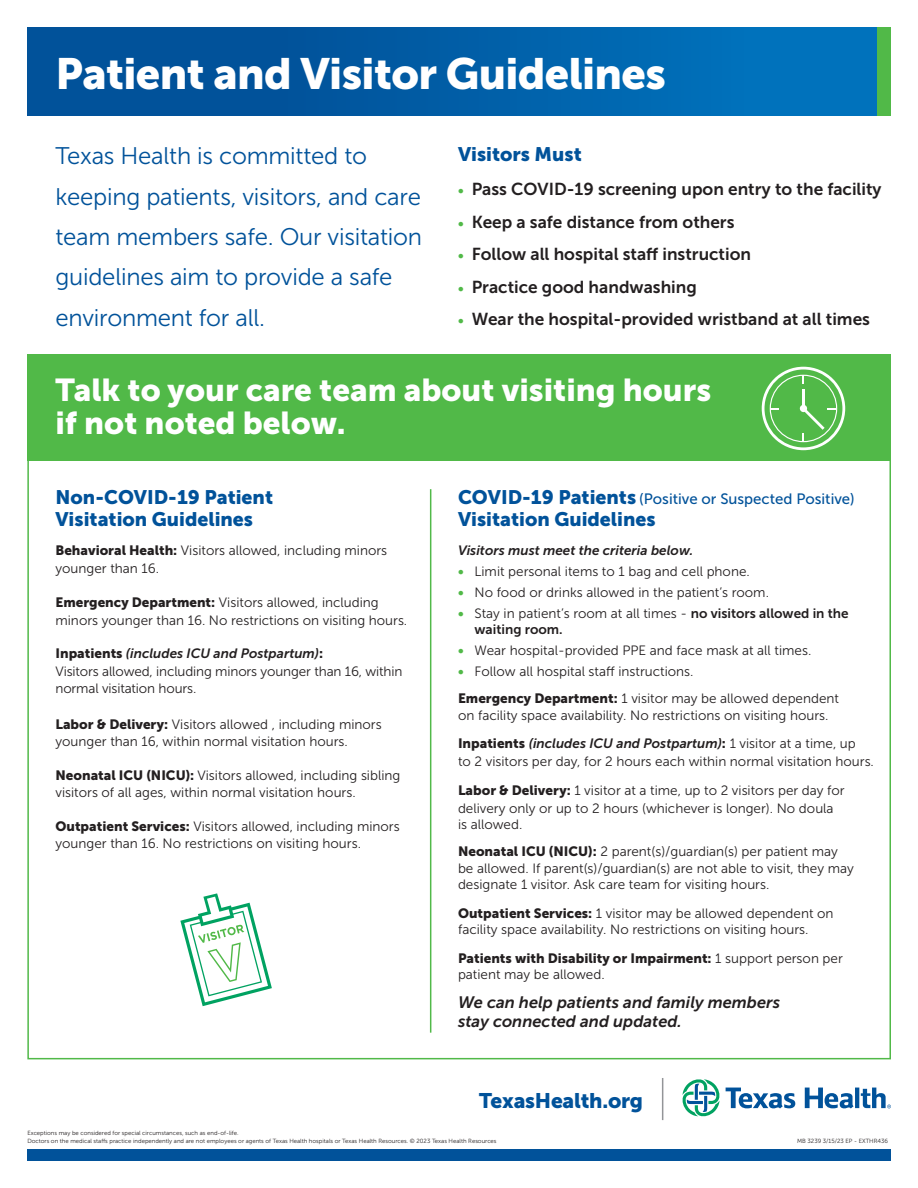
<style>
.page{position:relative;width:918px;height:1188px;background:#fff}
.page>*{position:absolute;margin:0;border:0;box-sizing:border-box;transform-origin:0 0}
.t1{font:43.5px "Museo Sans 900";letter-spacing:-.015em;color:#fff}
.t2{font:31.5px/33px "Museo Sans 900";color:#fff}
.t3{font:24px/40.3px "Museo Sans 300";letter-spacing:-.01em;color:#01529a}
.t4{font:21px "Museo Sans 900";letter-spacing:-.01em;color:#01529a}
.t5{font:19.5px "Museo Sans 900";color:#01529a}
.t6{font:17.25px "Museo Sans 700";color:#231f20}
.t7{font:italic 16.5px "Museo Sans 700";color:#231f20}
.t8{font:15px "Museo Sans 500";color:#01529a}
.t9{font:13.5px/17.2px "Museo Sans 300";color:#231f20}
.t10{font:italic 13.5px "Museo Sans 700";color:#231f20}
.t11{font:13.5px "Museo Sans 700";color:#231f20}
.t12{font:6px "Museo Sans 300";color:#231f20}
.s1{font-size:13.5px;color:#51b948}
.s2{font-family:"Museo Sans 900"}
.s3{font-family:"Museo Sans 900";font-style:normal}
.s4{font-family:"Museo Sans 900";font-size:19.5px}
.s5{font-family:"Museo Sans 700";color:#51b948}
.s6{font-family:"Museo Sans 700"}
.s7{font-family:"Museo Sans 300";font-style:normal}
</style>
<div class="page">
<div style="left:27px;top:1149px;width:864px;height:12px;background:#01529a"></div>
<svg style="left:805px;top:1088px;width:49px;height:20px"></svg>
<hr style="left:855px;top:1088px;width:4px;height:20px;background:#01529a">
<svg style="left:861px;top:1088px;width:30px;height:20px"></svg>
<svg style="left:682px;top:1079px;width:113px;height:38px"></svg>
<hr style="left:662px;top:1078px;width:1px;height:42px;background:#939598">
<div style="left:27px;top:27px;width:851px;height:89px;background:linear-gradient(to right,#014a92,#0074be)"></div>
<div style="left:27px;top:354px;width:864px;height:106px;background:#51b948"></div>
<svg style="left:762px;top:367px;width:83px;height:83px"></svg>
<div style="left:878px;top:27px;width:13px;height:89px;background:#51b948"></div>
<hr style="left:430px;top:489px;width:1px;height:544px;background:#51b948">
<svg style="left:180px;top:893px;width:92px;height:113px"></svg>
<p class="t1" style="left:56px;top:49px;width:612px">Patient and Visitor Guidelines</p>
<p class="t3" style="left:56px;top:136px;width:368px">Texas Health is committed to keeping patients, visitors, and care team members safe. Our visitation guidelines aim to provide a safe environment for all.</p>
<p class="t5" style="left:458px;top:143px;width:125px">Visitors Must</p>
<p class="t6" style="left:458px;top:180px;width:425px"><span class="s1">•</span> Pass COVID-19 screening upon entry to the facility</p>
<p class="t6" style="left:458px;top:212px;width:278px"><span class="s1">•</span> Keep a safe distance from others</p>
<p class="t6" style="left:458px;top:245px;width:295px"><span class="s1">•</span> Follow all hospital staff instruction</p>
<p class="t6" style="left:458px;top:277px;width:240px"><span class="s1">•</span> Practice good handwashing</p>
<p class="t6" style="left:458px;top:310px;width:414px"><span class="s1">•</span> Wear the hospital-provided wristband at all times</p>
<p class="t2" style="left:56px;top:374px;width:657px">Talk to your care team about visiting hours if not noted below.</p>
<p class="t5" style="left:56px;top:486px;width:219px">Non-COVID-19 Patient</p>
<p class="t5" style="left:56px;top:508px;width:199px">Visitation Guidelines</p>
<p class="t9" style="left:56px;top:541px;width:333px;line-height:18px"><span class="s2">Behavioral Health:</span> Visitors allowed, including minors younger than 16.</p>
<p class="t9" style="left:56px;top:593px;width:353px;line-height:18px"><span class="s2">Emergency Department:</span> Visitors allowed, including minors younger than 16. No restrictions on visiting hours.</p>
<p class="t10" style="left:56px;top:646px;width:269px"><span class="s3">Inpatients</span> (includes ICU and Postpartum)<span class="s3">:</span></p>
<p class="t9" style="left:56px;top:662px;width:348px">Visitors allowed, including minors younger than 16, within normal visitation hours.</p>
<p class="t9" style="left:56px;top:716px;width:328px"><span class="s2">Labor &amp; Delivery:</span> Visitors allowed , including minors younger than 16, within normal visitation hours.</p>
<p class="t9" style="left:56px;top:767px;width:346px"><span class="s2">Neonatal ICU (NICU):</span> Visitors allowed, including sibling visitors of all ages, within normal visitation hours.</p>
<p class="t9" style="left:56px;top:818px;width:346px"><span class="s2">Outpatient Services:</span> Visitors allowed, including minors younger than 16. No restrictions on visiting hours.</p>
<p class="t8" style="left:458px;top:490px;width:398px"><span class="s4">COVID-19 Patients</span> (Positive or Suspected Positive)</p>
<p class="t5" style="left:458px;top:508px;width:199px">Visitation Guidelines</p>
<p class="t10" style="left:458px;top:543px;width:237px">Visitors must meet the criteria below.</p>
<p class="t9" style="left:458px;top:563px;width:293px"><span class="s5">•</span> Limit personal items to 1 bag and cell phone.</p>
<p class="t9" style="left:458px;top:584px;width:312px"><span class="s5">•</span> No food or drinks allowed in the patient’s room.</p>
<p class="t9" style="left:458px;top:605px;width:392px"><span class="s5">•</span> Stay in patient’s room at all times - <span class="s6">no visitors allowed in the</span></p>
<p class="t11" style="left:475px;top:622px;width:90px">waiting room.</p>
<p class="t9" style="left:458px;top:642px;width:355px"><span class="s5">•</span> Wear hospital-provided PPE and face mask at all times.</p>
<p class="t9" style="left:458px;top:663px;width:237px"><span class="s5">•</span> Follow all hospital staff instructions.</p>
<p class="t9" style="left:458px;top:690px;width:383px"><span class="s2">Emergency Department:</span> 1 visitor may be allowed dependent</p>
<p class="t9" style="left:458px;top:707px;width:372px">on facility space availability. No restrictions on visiting hours.</p>
<p class="t10" style="left:458px;top:736px;width:399px"><span class="s3">Inpatients</span> (includes ICU and Postpartum)<span class="s3">:</span> <span class="s7">1 visitor at a time, up</span></p>
<p class="t9" style="left:458px;top:753px;width:417px">to 2 visitors per day, for 2 hours each within normal visitation hours.</p>
<p class="t9" style="left:458px;top:781px;width:388px;line-height:18px"><span class="s2">Labor &amp; Delivery:</span> 1 visitor at a time, up to 2 visitors per day for delivery only or up to 2 hours (whichever is longer). No doula</p>
<p class="t9" style="left:458px;top:816px;width:66px">is allowed.</p>
<p class="t9" style="left:458px;top:843px;width:397px;line-height:16.5px"><span class="s2">Neonatal ICU (NICU):</span> 2 parent(s)/guardian(s) per patient may be allowed. If parent(s)/guardian(s) are not able to visit, they may designate 1 visitor. Ask care team for visiting hours.</p>
<p class="t9" style="left:458px;top:905px;width:377px"><span class="s2">Outpatient Services:</span> 1 visitor may be allowed dependent on</p>
<p class="t9" style="left:458px;top:921px;width:352px">facility space availability. No restrictions on visiting hours.</p>
<p class="t9" style="left:458px;top:950px;width:386px;line-height:16.5px"><span class="s2">Patients with Disability or Impairment:</span> 1 support person per patient may be allowed.</p>
<p class="t7" style="left:458px;top:993px;width:324px">We can help patients and family members</p>
<p class="t7" style="left:458px;top:1012px;width:225px">stay connected and updated.</p>
<p class="t4" style="left:479px;top:1088px;width:166px">TexasHealth.org</p>
<p class="t12" style="left:27px;top:1130px;width:213px">Exceptions may be considered for special circumstances, such as end-of-life.</p>
<p class="t12" style="left:27px;top:1137px;width:471px">Doctors on the medical staffs practice independently and are not employees or agents of Texas Health hospitals or Texas Health Resources. © 2023 Texas Health Resources</p>
<p class="t12" style="left:797px;top:1137px;width:92px">MB 3239 3/15/23 EP - EXTHR436</p>
</div>
